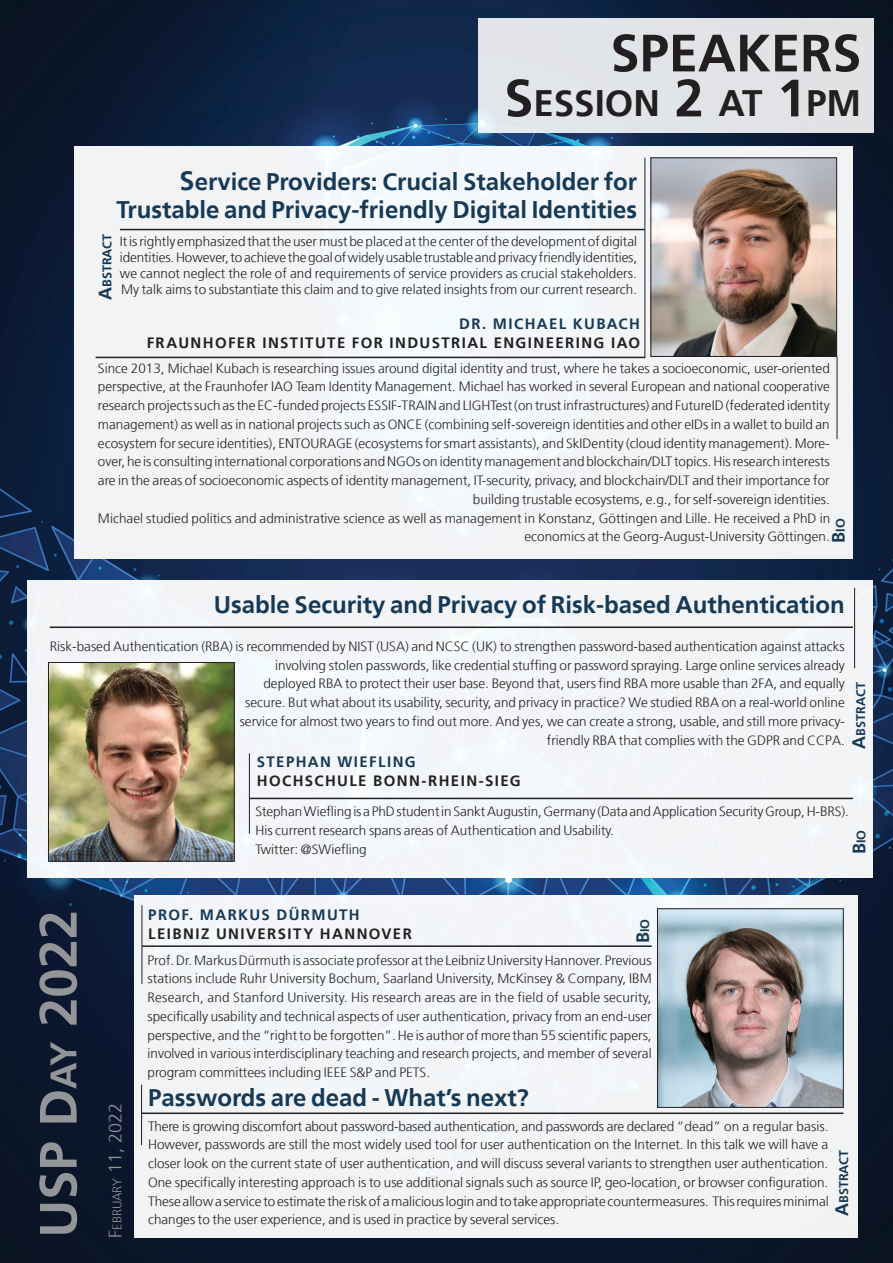
<style>
.page{position:relative;width:893px;height:1263px;background:#fff}
.page>*{position:absolute;margin:0;border:0;box-sizing:border-box;transform-origin:0 0}
.t1{font:700 52.5px "Frutiger";color:#939598}
.t2{font:700 52.5px "Frutiger";color:#231f20}
.t3{font:700 36.75px "Frutiger";color:#231f20}
.t4{font:700 24px/28.8px "Frutiger";color:#153956;text-align:right}
.t5{font:300 18px "Frutiger";color:#939598}
.t6{font:700 15px "Frutiger";letter-spacing:.095em;color:#231f20}
.t7{font:700 15px "Frutiger";letter-spacing:.09em;color:#153956}
.t8{font:300 13.5px/18.8px "Frutiger";color:#231f20;text-align:justify}
.t9{font:700 12.6px "Frutiger";color:#153956}
.s1{font-size:52.5px}
.s2{font-size:27px}
.s3{font-size:18px}
.s4{font-size:36.75px}
.s5{font-size:12.6px}
</style>
<div class="page">
<img style="left:0;top:0;width:893px;height:1263px">
<div style="left:478px;top:19px;width:396px;height:114px;background:#e1e3e7"></div>
<div style="left:27px;top:580px;width:845px;height:298px;background:#f3f5f8"></div>
<hr style="left:249px;top:798px;width:604px;height:1px;background:#231f20">
<img style="left:50px;top:664px;width:182px;height:195px">
<div style="left:48px;top:662px;width:186px;height:199px;border:1px solid #231f20"></div>
<hr style="left:50px;top:626px;width:803px;height:2px;background:#231f20">
<div style="left:134px;top:895px;width:724px;height:343px;background:#f2f4f6"></div>
<img style="left:659px;top:910px;width:182px;height:195px">
<div style="left:657px;top:908px;width:186px;height:199px;border:1px solid #231f20"></div>
<hr style="left:142px;top:945px;width:510px;height:2px;background:#231f20">
<hr style="left:142px;top:905px;width:1px;height:79px;background:#231f20">
<hr style="left:141px;top:1112px;width:702px;height:2px;background:#231f20">
<hr style="left:141px;top:1085px;width:1px;height:60px;background:#231f20">
<div style="left:75px;top:146px;width:778px;height:412px;background:#f3f4f6"></div>
<hr style="left:75px;top:162px;width:778px;height:2px;background:#fff">
<hr style="left:96px;top:357px;width:549px;height:1px;background:#231f20">
<hr style="left:837px;top:357px;width:1px;height:82px;background:#231f20">
<hr style="left:249px;top:753px;width:1px;height:81px;background:#231f20">
<hr style="left:120px;top:229px;width:525px;height:1px;background:#231f20">
<hr style="left:645px;top:158px;width:1px;height:200px;background:#231f20">
<hr style="left:854px;top:588px;width:1px;height:80px;background:#231f20">
<img style="left:653px;top:160px;width:182px;height:195px">
<div style="left:651px;top:158px;width:186px;height:199px;border:1px solid #231f20"></div>
<h1 class="t2" style="left:610px;top:22px;width:252px">SPEAKERS</h1>
<h2 class="t3" style="left:504px;top:82px;width:359px"><span class="s1">S</span>ESSION <span class="s1">2</span> AT <span class="s1">1</span>PM</h2>
<h3 class="t4" style="left:116px;top:167px;width:522px"><span class="s2">S</span>ervice Providers: Crucial Stakeholder for<br>Trustable and Privacy-friendly Digital Identities</h3>
<p class="t9" style="left:100px;top:300px;width:68px;rotate:-90deg"><span class="s3">A</span>BSTRACT</p>
<p class="t8" style="left:120px;top:233px;width:519px;line-height:16.2px">It is rightly emphasized that the user must be placed at the center of the development of digital identities. However, to achieve the goal of widely usable trustable and privacy friendly identities, we cannot neglect the role of and requirements of service providers as crucial stakeholders.<br>My talk aims to substantiate this claim and to give related insights from our current research.</p>
<p class="t7" style="left:459px;top:315px;width:182px">DR. MICHAEL KUBACH</p>
<p class="t6" style="left:147px;top:334px;width:495px">FRAUNHOFER INSTITUTE FOR INDUSTRIAL ENGINEERING IAO</p>
<p class="t8" style="left:98px;top:359px;width:734px;text-align:right">Since 2013, Michael Kubach is researching issues around digital identity and trust, where he takes a socioeconomic, user-oriented perspective, at the Fraunhofer IAO Team Identity Management. Michael has worked in several European and national cooperative research projects such as the EC-funded projects ESSIF-TRAIN and LIGHTest (on trust infrastructures) and FutureID (federated identity management) as well as in national projects such as ONCE (combining self-sovereign identities and other eIDs in a wallet to build an ecosystem for secure identities), ENTOURAGE (ecosystems for smart assistants), and SkIDentity (cloud identity management). More&shy;over, he is consulting international corporations and NGOs on identity management and blockchain/DLT topics. His research interests are in the areas of socioeconomic aspects of identity management, IT-security, privacy, and blockchain/DLT and their importance for building trustable ecosystems, e.g., for self-sovereign identities.<br>Michael studied politics and administrative science as well as management in Konstanz, Göttingen and Lille. He received a PhD in economics at the Georg-August-University Göttingen.</p>
<p class="t9" style="left:833px;top:543px;width:26px;rotate:-90deg"><span class="s3">B</span>IO</p>
<h3 class="t4" style="left:214px;top:591px;width:632px">Usable Security and Privacy of Risk-based Authentication</h3>
<p class="t8" style="left:50px;top:637px;width:797px;text-align:right">Risk-based Authentication (RBA) is recommended by NIST (USA) and NCSC (UK) to strengthen password-based authentication against attacks involving stolen passwords, like credential stuffing or password spraying. Large online services already<br>deployed RBA to protect their user base. Beyond that, users find RBA more usable than 2FA, and equally<br>secure. But what about its usability, security, and privacy in practice? We studied RBA on a real-world online<br>service for almost two years to find out more. And yes, we can create a strong, usable, and still more privacy-<br>friendly RBA that complies with the GDPR and CCPA.</p>
<p class="t7" style="left:257px;top:753px;width:160px">STEPHAN WIEFLING</p>
<p class="t6" style="left:257px;top:772px;width:265px">HOCHSCHULE BONN-RHEIN-SIEG</p>
<p class="t9" style="left:853px;top:748px;width:68px;rotate:-90deg"><span class="s3">A</span>BSTRACT</p>
<h1 class="t1" style="left:28px;top:1238px;width:329px;rotate:-90deg">USP D<span class="s4">AY</span> 2022</h1>
<h3 class="t5" style="left:105px;top:1238px;width:136px;rotate:-90deg">F<span class="s5">ebruary</span> 11, 2022</h3>
<p class="t8" style="left:255px;top:802px;width:595px;text-align:left">Stephan Wiefling is a PhD student in Sankt Augustin, Germany (Data and Application Security Group, H-BRS).<br>His current research spans areas of Authentication and Usability.<br>Twitter: @SWiefling</p>
<p class="t9" style="left:854px;top:854px;width:26px;rotate:-90deg"><span class="s3">B</span>IO</p>
<p class="t7" style="left:148px;top:906px;width:213px">PROF. MARKUS DÜRMUTH</p>
<p class="t6" style="left:148px;top:925px;width:265px">LEIBNIZ UNIVERSITY HANNOVER</p>
<p class="t9" style="left:637px;top:943px;width:26px;rotate:-90deg"><span class="s3">B</span>IO</p>
<p class="t8" style="left:148px;top:951px;width:506px">Prof. Dr. Markus Dürmuth is associate professor at the Leibniz University Hannover. Previous stations include Ruhr University Bochum, Saarland University, McKinsey &amp; Company, IBM Research, and Stanford University. His research areas are in the field of usable security, specifically usability and technical aspects of user authentication, privacy from an end-user perspective, and the “right to be forgotten”. He is author of more than 55 scientific papers, involved in various interdisciplinary teaching and research projects, and member of several program committees including IEEE S&amp;P and PETS.</p>
<h3 class="t4" style="left:148px;top:1083px;width:382px">Passwords are dead - What’s next?</h3>
<p class="t8" style="left:148px;top:1117px;width:682px">There is growing discomfort about password-based authentication, and passwords are declared “dead” on a regular basis.<br>However, passwords are still the most widely used tool for user authentication on the Internet. In this talk we will have a closer look on the current state of user authentication, and will discuss several variants to strengthen user authentication.<br>One specifically interesting approach is to use additional signals such as source IP, geo-location, or browser configuration.<br>These allow a service to estimate the risk of a malicious login and to take appropriate countermeasures. This requires minimal changes to the user experience, and is used in practice by several services.</p>
<p class="t9" style="left:836px;top:1216px;width:68px;rotate:-90deg"><span class="s3">A</span>BSTRACT</p>
</div>
